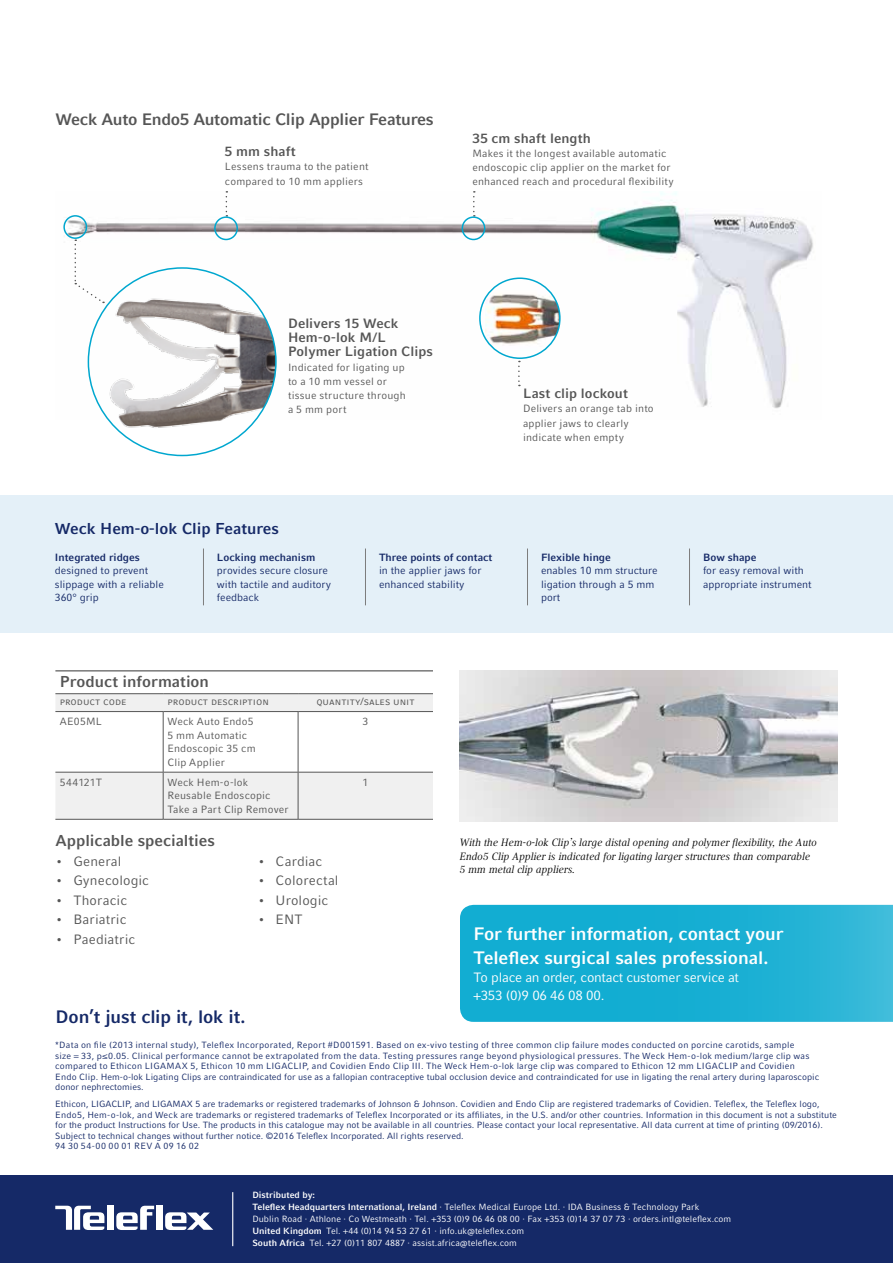
<style>
.page{position:relative;width:893px;height:1263px;background:#fff}
.page>*{position:absolute;margin:0;border:0;box-sizing:border-box;transform-origin:0 0}
.t1{font:700 18px/24px "Compatil Fact LT Pro";letter-spacing:-.005em;color:#fff}
.t2{font:700 18px "Compatil Fact LT Pro";letter-spacing:-.01em;color:#152967}
.t3{font:700 16.5px "Compatil Fact LT Pro";letter-spacing:-.015em;color:#565656}
.t4{font:700 15.75px "Compatil Fact LT Pro";color:#565656}
.t5{font:700 15.75px "Compatil Fact LT Pro";color:#152967}
.t6{font:700 13.5px/14.2px "Compatil Fact LT Pro";letter-spacing:.005em;color:#565656}
.t7{font:13.5px "Compatil Fact LT Pro";letter-spacing:.015em;color:#565656}
.t8{font:13.5px/18px "Compatil Fact LT Pro";letter-spacing:-.02em;color:#fff}
.t9{font:10.5px/14.2px "Compatil Fact LT Pro";letter-spacing:.015em;color:#565656}
.t10{font:10.5px/13.5px "Compatil Fact LT Pro";color:#152967}
.t11{font:italic 10.5px/13.5px "Compatil Text LT Pro";color:#000}
.t12{font:700 10.5px "Compatil Fact LT Pro";color:#152967}
.t13{font:9px/10.5px "Compatil Fact LT Pro";letter-spacing:.025em;color:#152967}
.t14{font:9px/10.5px "Compatil Fact LT Pro";color:#152967}
.t15{font:9px/12px "Compatil Fact LT Pro";color:#fff}
.s1{font-weight:700}
</style>
<div class="page">
<img style="left:63px;top:191px;width:750px;height:218px">
<svg style="left:473px;top:191px;width:2px;height:25px"></svg>
<svg style="left:226px;top:191px;width:1px;height:25px"></svg>
<svg style="left:518px;top:361px;width:2px;height:25px"></svg>
<div style="left:63px;top:215px;width:24px;height:24px;border:2px solid #00a7cf;border-radius:50%"></div>
<div style="left:462px;top:216px;width:23px;height:24px;border:2px solid #00a7cf;border-radius:50%"></div>
<div style="left:214px;top:216px;width:24px;height:24px;border:2px solid #00a7cf;border-radius:50%"></div>
<hr style="left:55px;top:670px;width:378px;height:1px;background:#565656">
<div style="left:55px;top:694px;width:378px;height:125px;background:#f0f0f0"></div>
<svg style="left:55px;top:712px;width:378px;height:60px"></svg>
<hr style="left:55px;top:693px;width:108px;height:1px;background:#565656">
<hr style="left:163px;top:693px;width:135px;height:1px;background:#565656">
<hr style="left:298px;top:693px;width:135px;height:1px;background:#565656">
<hr style="left:55px;top:711px;width:108px;height:1px;background:#565656">
<hr style="left:163px;top:711px;width:135px;height:1px;background:#565656">
<hr style="left:163px;top:712px;width:1px;height:60px;background:#565656">
<hr style="left:298px;top:711px;width:135px;height:1px;background:#565656">
<hr style="left:298px;top:712px;width:1px;height:60px;background:#565656">
<hr style="left:55px;top:772px;width:108px;height:1px;background:#565656">
<hr style="left:163px;top:772px;width:135px;height:1px;background:#565656">
<hr style="left:163px;top:772px;width:1px;height:47px;background:#565656">
<hr style="left:298px;top:772px;width:135px;height:1px;background:#565656">
<hr style="left:298px;top:772px;width:1px;height:47px;background:#565656">
<hr style="left:55px;top:819px;width:108px;height:1px;background:#565656">
<hr style="left:163px;top:819px;width:135px;height:1px;background:#565656">
<hr style="left:298px;top:819px;width:135px;height:1px;background:#565656">
<svg style="left:460px;top:905px;width:433px;height:117px;background:#1bb0d3"></svg>
<img style="left:485px;top:287px;width:75px;height:64px">
<div style="left:479px;top:277px;width:82px;height:82px;border:2px solid #00a7cf;border-radius:50%"></div>
<svg style="left:75px;top:239px;width:29px;height:64px"></svg>
<img style="left:91px;top:274px;width:185px;height:176px">
<img style="left:460px;top:671px;width:378px;height:150px">
<div style="left:0;top:495px;width:893px;height:137px;background:#e4f0f8"></div>
<hr style="left:203px;top:548px;width:1px;height:57px;background:#7d7d7d">
<hr style="left:365px;top:548px;width:1px;height:57px;background:#7d7d7d">
<hr style="left:527px;top:548px;width:1px;height:57px;background:#7d7d7d">
<hr style="left:689px;top:548px;width:1px;height:57px;background:#7d7d7d">
<div style="left:0;top:1175px;width:893px;height:88px;background:#152967"></div>
<hr style="left:232px;top:1192px;width:1px;height:54px;background:#fff">
<div style="left:156px;top:1206px;width:7px;height:24px;background:#fff"></div>
<svg style="left:116px;top:1206px;width:38px;height:24px"></svg>
<div style="left:107px;top:1206px;width:7px;height:24px;background:#fff"></div>
<svg style="left:165px;top:1212px;width:48px;height:18px"></svg>
<svg style="left:55px;top:1206px;width:49px;height:24px"></svg>
<h2 class="t3" style="left:55px;top:109px;width:380px">Weck Auto Endo5 Automatic Clip Applier Features</h2>
<h3 class="t6" style="left:225px;top:144px;width:72px">5 mm shaft</h3>
<p class="t9" style="left:225px;top:160px;width:145px">Lessens trauma to the patient compared to 10 mm appliers</p>
<h3 class="t6" style="left:472px;top:131px;width:120px">35 cm shaft length</h3>
<p class="t9" style="left:472px;top:146px;width:203px">Makes it the longest available automatic endoscopic clip applier on the market for enhanced reach and procedural flexibility</p>
<h3 class="t6" style="left:288px;top:316px;width:146px">Delivers 15 Weck<br>Hem-o-lok M/L<br>Polymer Ligation Clips</h3>
<p class="t9" style="left:288px;top:360px;width:119px">Indicated for ligating up to a 10 mm vessel or tissue structure through a 5 mm port</p>
<h3 class="t6" style="left:523px;top:386px;width:106px">Last clip lockout</h3>
<p class="t9" style="left:523px;top:402px;width:132px">Delivers an orange tab into applier jaws to clearly indicate when empty</p>
<h3 class="t5" style="left:55px;top:519px;width:225px">Weck Hem-o-lok Clip Features</h3>
<p class="t12" style="left:55px;top:551px;width:86px">Integrated ridges</p>
<p class="t10" style="left:55px;top:564px;width:110px">designed to prevent slippage with a reliable<br>360° grip</p>
<p class="t12" style="left:217px;top:551px;width:100px">Locking mechanism</p>
<p class="t10" style="left:217px;top:564px;width:115px">provides secure closure with tactile and auditory feedback</p>
<p class="t12" style="left:379px;top:551px;width:115px">Three points of contact</p>
<p class="t10" style="left:379px;top:564px;width:104px">in the applier jaws for enhanced stability</p>
<p class="t12" style="left:541px;top:551px;width:71px">Flexible hinge</p>
<p class="t10" style="left:541px;top:564px;width:118px">enables 10 mm structure ligation through a 5 mm port</p>
<p class="t12" style="left:703px;top:551px;width:55px">Bow shape</p>
<p class="t10" style="left:703px;top:564px;width:110px">for easy removal with appropriate instrument</p>
<h3 class="t4" style="left:60px;top:673px;width:151px">Product information</h3>
<p class="t9" style="left:60px;top:694px;width:68px">product code</p>
<p class="t9" style="left:167px;top:694px;width:103px">product description</p>
<p class="t9" style="left:316px;top:694px;width:100px">quantity/sales unit</p>
<p class="t9" style="left:60px;top:714px;width:44px">AE05ML</p>
<p class="t9" style="left:167px;top:715px;width:90px;line-height:13.5px">Weck Auto Endo5<br>5 mm Automatic<br>Endoscopic 35 cm<br>Clip Applier</p>
<p class="t9" style="left:363px;top:714px;width:7px">3</p>
<p class="t9" style="left:60px;top:775px;width:44px">544121T</p>
<p class="t9" style="left:167px;top:775px;width:123px;line-height:13.5px">Weck Hem-o-lok<br>Reusable Endoscopic<br>Take a Part Clip Remover</p>
<p class="t9" style="left:363px;top:775px;width:7px">1</p>
<h3 class="t4" style="left:55px;top:831px;width:161px">Applicable specialties</h3>
<h3 class="t7" style="left:55px;top:853px;width:68px">• General</h3>
<h3 class="t7" style="left:55px;top:873px;width:95px">• Gynecologic</h3>
<h3 class="t7" style="left:55px;top:892px;width:73px">• Thoracic</h3>
<h3 class="t7" style="left:55px;top:912px;width:73px">• Bariatric</h3>
<h3 class="t7" style="left:55px;top:931px;width:81px">• Paediatric</h3>
<h3 class="t7" style="left:258px;top:853px;width:66px">• Cardiac</h3>
<h3 class="t7" style="left:258px;top:873px;width:82px">• Colorectal</h3>
<h3 class="t7" style="left:258px;top:892px;width:72px">• Urologic</h3>
<h3 class="t7" style="left:258px;top:912px;width:47px">• ENT</h3>
<h1 class="t2" style="left:55px;top:1006px;width:192px">Don’t just clip it, lok it.</h1>
<p class="t11" style="left:460px;top:836px;width:359px">With the Hem-o-lok Clip’s large distal opening and polymer flexibility, the Auto<br>Endo5 Clip Applier is indicated for ligating larger structures than comparable<br>5 mm metal clip appliers.</p>
<h1 class="t1" style="left:473px;top:922px;width:312px">For further information, contact your<br>Teleflex surgical sales professional.</h1>
<h3 class="t8" style="left:473px;top:968px;width:267px">To place an order, contact customer service at +353 (0)9 06 46 08 00.</h3>
<p class="t13" style="left:55px;top:1040px;width:765px">*Data on file (2013 internal study), Teleflex Incorporated, Report #D001591. Based on ex-vivo testing of three common clip failure modes conducted on porcine carotids, sample<br>size = 33, p≤0.05. Clinical performance cannot be extrapolated from the data. Testing pressures range beyond physiological pressures. The Weck Hem-o-lok medium/large clip was compared to Ethicon LIGAMAX 5, Ethicon 10 mm LIGACLIP, and Covidien Endo Clip III. The Weck Hem-o-lok large clip was compared to Ethicon 12 mm LIGACLIP and Covidien<br>Endo Clip. Hem-o-lok Ligating Clips are contraindicated for use as a fallopian contraceptive tubal occlusion device and contraindicated for use in ligating the renal artery during laparoscopic donor nephrectomies.</p>
<p class="t14" style="left:55px;top:1099px;width:783px">Ethicon, LIGACLIP, and LIGAMAX 5 are trademarks or registered trademarks of Johnson &amp; Johnson. Covidien and Endo Clip are registered trademarks of Covidien. Teleflex, the Teleflex logo, Endo5, Hem-o-lok, and Weck are trademarks or registered trademarks of Teleflex Incorporated or its affiliates, in the U.S. and/or other countries. Information in this document is not a substitute for the product Instructions for Use. The products in this catalogue may not be available in all countries. Please contact your local representative. All data current at time of printing (09/2016).<br>Subject to technical changes without further notice. ©2016 Teleflex Incorporated. All rights reserved.<br>94 30 54-00 00 01 REV A 09 16 02</p>
<p class="t15" style="left:252px;top:1189px;width:480px"><span class="s1">Distributed by:<br>Teleflex Headquarters International, Ireland</span> · Teleflex Medical Europe Ltd. · IDA Business &amp; Technology Park<br>Dublin Road · Athlone · Co Westmeath · Tel. +353 (0)9 06 46 08 00 · Fax +353 (0)14 37 07 73 · orders.intl@teleflex.com <span class="s1">United Kingdom</span> Tel. +44 (0)14 94 53 27 61 · info.uk@teleflex.com<br><span class="s1">South Africa</span> Tel. +27 (0)11 807 4887 · assist.africa@teleflex.com</p>
</div>
